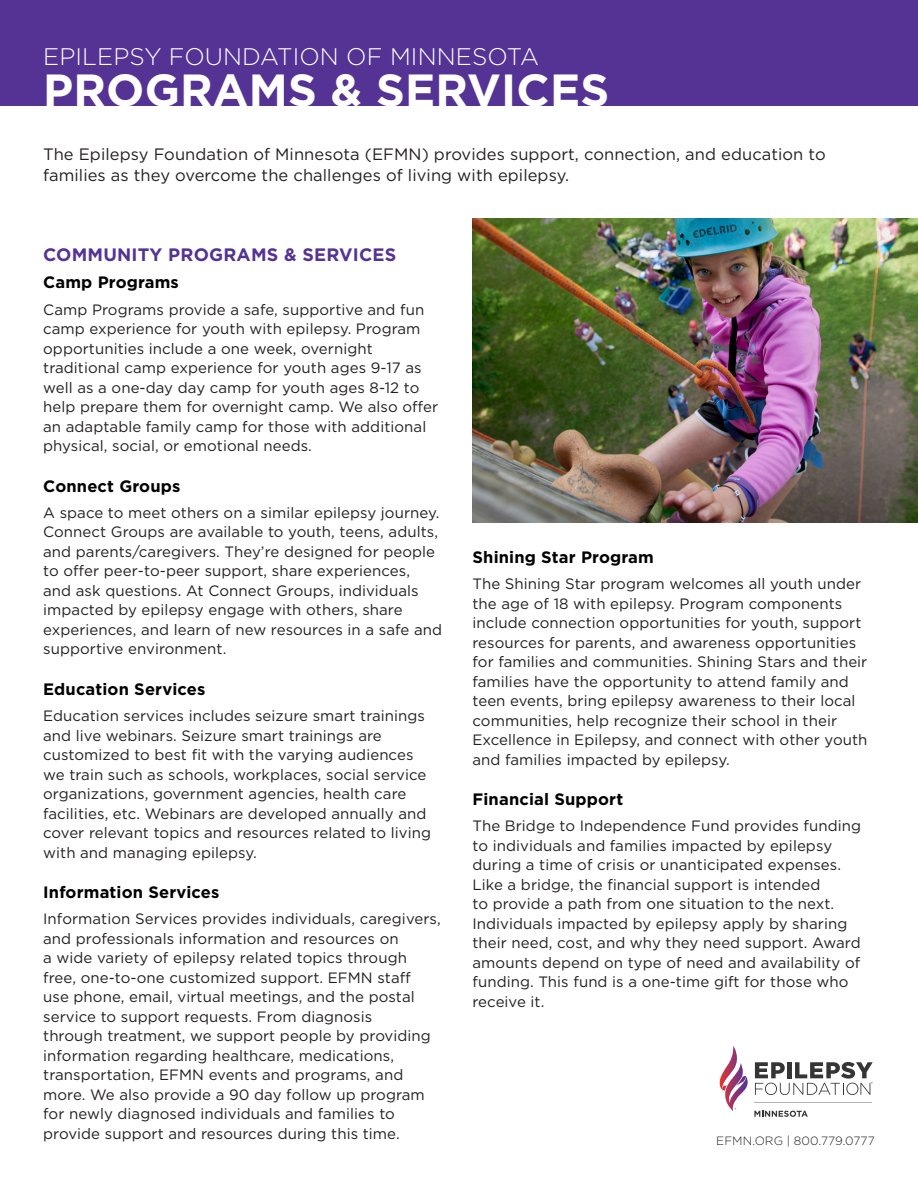
<style>
.page{position:relative;width:918px;height:1188px;background:#fff}
.page>*{position:absolute;margin:0;border:0;box-sizing:border-box;transform-origin:0 0}
.t1{font:700 45px "Gotham";letter-spacing:.005em;color:#fff}
.t2{font:300 24px "Gotham";letter-spacing:.005em;color:#fff}
.t3{font:700 18px "Gotham";letter-spacing:.01em;color:#553394}
.t4{font:16.5px/21px "Gotham";letter-spacing:.005em;color:#231f20}
.Subheaders{font:700 16.5px "Gotham";letter-spacing:.01em;color:#000}
.t5{font:15px/19.5px "Gotham";letter-spacing:.005em;color:#231f20}
.t6{font:300 12px "Gotham";letter-spacing:.005em;color:#231f20}
</style>
<div class="page">
<div style="left:0;top:0;width:918px;height:106px;background:#553394"></div>
<svg style="left:754px;top:1111px;width:54px;height:6px"></svg>
<hr style="left:755px;top:1102px;width:117px;height:1px;background:#b2b3b7">
<svg style="left:719px;top:1045px;width:29px;height:66px"></svg>
<svg style="left:755px;top:1062px;width:118px;height:33px"></svg>
<img style="left:472px;top:218px;width:446px;height:305px">
<h2 class="t2" style="left:43px;top:41px;width:497px">EPILEPSY FOUNDATION OF MINNESOTA</h2>
<h1 class="t1" style="left:43px;top:60px;width:568px">PROGRAMS &amp; SERVICES</h1>
<p class="t4" style="left:43px;top:143px;width:784px">The Epilepsy Foundation of Minnesota (EFMN) provides support, connection, and education to families as they overcome the challenges of living with epilepsy.</p>
<p class="t3" style="left:43px;top:242px;width:355px">COMMUNITY PROGRAMS &amp; SERVICES</p>
<p class="Subheaders" style="left:43px;top:272px;width:137px">Camp Programs</p>
<p class="t5" style="left:43px;top:299px;width:396px">Camp Programs provide a safe, supportive and fun camp experience for youth with epilepsy. Program opportunities include a one week, overnight traditional camp experience for youth ages 9-17 as well as a one-day day camp for youth ages 8-12 to help prepare them for overnight camp. We also offer an adaptable family camp for those with additional physical, social, or emotional needs.</p>
<p class="Subheaders" style="left:43px;top:475px;width:139px">Connect Groups</p>
<p class="t5" style="left:43px;top:503px;width:400px">A space to meet others on a similar epilepsy journey.<br>Connect Groups are available to youth, teens, adults, and parents/caregivers. They’re designed for people to offer peer-to-peer support, share experiences,<br>and ask questions. At Connect Groups, individuals impacted by epilepsy engage with others, share experiences, and learn of new resources in a safe and supportive environment.</p>
<p class="Subheaders" style="left:43px;top:678px;width:164px">Education Services</p>
<p class="t5" style="left:43px;top:706px;width:389px">Education services includes seizure smart trainings and live webinars. Seizure smart trainings are customized to best fit with the varying audiences we train such as schools, workplaces, social service organizations, government agencies, health care facilities, etc. Webinars are developed annually and cover relevant topics and resources related to living with and managing epilepsy.</p>
<p class="Subheaders" style="left:43px;top:881px;width:178px">Information Services</p>
<p class="t5" style="left:43px;top:909px;width:399px">Information Services provides individuals, caregivers, and professionals information and resources on<br>a wide variety of epilepsy related topics through free, one-to-one customized support. EFMN staff<br>use phone, email, virtual meetings, and the postal service to support requests. From diagnosis<br>through treatment, we support people by providing information regarding healthcare, medications, transportation, EFMN events and programs, and more. We also provide a 90 day follow up program for newly diagnosed individuals and families to provide support and resources during this time.</p>
<p class="Subheaders" style="left:472px;top:546px;width:183px">Shining Star Program</p>
<p class="t5" style="left:472px;top:574px;width:396px">The Shining Star program welcomes all youth under the age of 18 with epilepsy. Program components include connection opportunities for youth, support resources for parents, and awareness opportunities for families and communities. Shining Stars and their families have the opportunity to attend family and teen events, bring epilepsy awareness to their local communities, help recognize their school in their Excellence in Epilepsy, and connect with other youth and families impacted by epilepsy.</p>
<p class="Subheaders" style="left:472px;top:788px;width:152px">Financial Support</p>
<p class="t5" style="left:472px;top:816px;width:390px">The Bridge to Independence Fund provides funding to individuals and families impacted by epilepsy during a time of crisis or unanticipated expenses.<br>Like a bridge, the financial support is intended<br>to provide a path from one situation to the next.<br>Individuals impacted by epilepsy apply by sharing their need, cost, and why they need support. Award amounts depend on type of need and availability of funding. This fund is a one-time gift for those who receive it.</p>
<p class="t6" style="left:716px;top:1133px;width:160px">EFMN.ORG | 800.779.0777</p>
</div>
